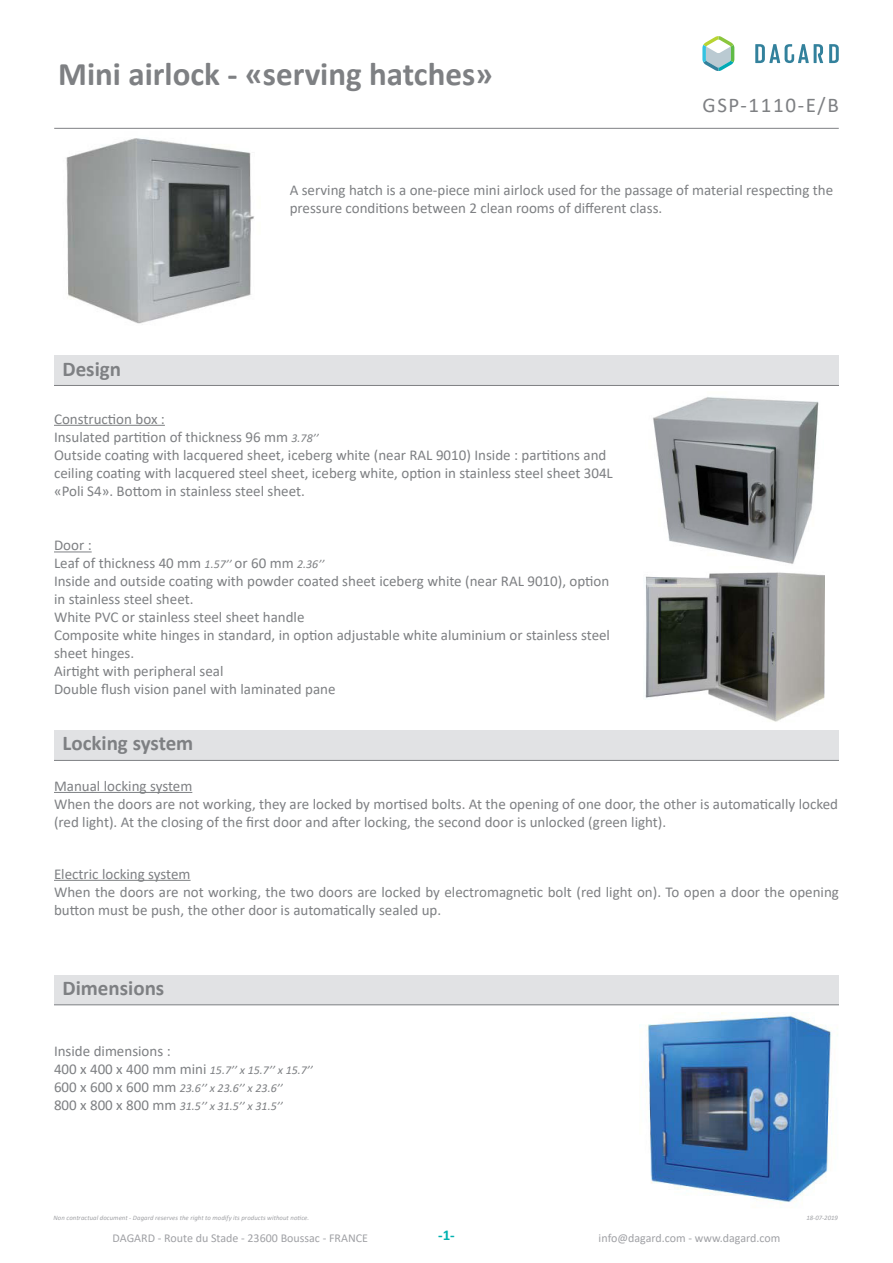
<style>
.page{position:relative;width:893px;height:1263px;background:#fff}
.page>*{position:absolute;margin:0;border:0;box-sizing:border-box;transform-origin:0 0}
.t1{font:700 33px "Calibri";color:#7e8083}
.t2{font:700 21px "Calibri";color:#7e8083}
.t3{font:21px "Calibri";letter-spacing:.08em;color:#7e8083}
.t4{font:15px/18px "Calibri";color:#7e8083}
.t5{font:700 15px "Calibri";color:#00b1b0}
.t6{font:italic 12px "Calibri";color:#7e8083}
.t7{font:12px "Calibri";color:#a0a1a5}
.t8{font:italic 6.75px "Calibri";letter-spacing:.005em;color:#a0a1a5}
.s1{font-style:italic;font-size:12px}
.s2{font-style:normal;font-size:15px}
</style>
<div class="page">
<svg style="left:755px;top:44px;width:84px;height:19px"></svg>
<svg style="left:702px;top:36px;width:32px;height:35px"></svg>
<hr style="left:54px;top:128px;width:785px;height:1px;background:#7e8083">
<img style="left:66px;top:138px;width:188px;height:186px">
<hr style="left:54px;top:425px;width:111px;height:1px;background:#7e8083">
<hr style="left:54px;top:551px;width:38px;height:1px;background:#7e8083">
<img style="left:645px;top:397px;width:180px;height:325px">
<hr style="left:54px;top:792px;width:138px;height:1px;background:#7e8083">
<hr style="left:54px;top:880px;width:137px;height:1px;background:#7e8083">
<img style="left:645px;top:1012px;width:187px;height:192px">
<div style="left:54px;top:975px;width:785px;height:30px;background:#e1e2e4"></div>
<hr style="left:54px;top:1004px;width:785px;height:1px;background:#7e8083">
<div style="left:54px;top:730px;width:785px;height:30px;background:#e1e2e4"></div>
<hr style="left:54px;top:760px;width:785px;height:1px;background:#7e8083">
<div style="left:54px;top:355px;width:785px;height:30px;background:#e1e2e4"></div>
<hr style="left:54px;top:385px;width:785px;height:1px;background:#7e8083">
<p class="t1" style="left:58px;top:51px;width:436px">Mini airlock - «serving hatches»</p>
<p class="t3" style="left:702px;top:91px;width:138px">GSP-1110-E/B</p>
<p class="t2" style="left:63px;top:354px;width:60px">Design</p>
<p class="t4" style="left:290px;top:180px;width:545px">A serving hatch is a one-piece mini airlock used for the passage of material respecting the pressure conditions between 2 clean rooms of different class.</p>
<p class="t4" style="left:54px;top:409px;width:112px">Construction box :</p>
<p class="t4" style="left:54px;top:427px;width:266px">Insulated partition of thickness 96 mm <span class="s1">3.78’’</span></p>
<p class="t4" style="left:54px;top:445px;width:560px">Outside coating with lacquered sheet, iceberg white (near RAL 9010) Inside : partitions and ceiling coating with lacquered steel sheet, iceberg white, option in stainless steel sheet 304L «Poli S4». Bottom in stainless steel sheet.</p>
<p class="t4" style="left:54px;top:536px;width:39px">Door :</p>
<p class="t4" style="left:54px;top:554px;width:272px">Leaf of thickness 40 mm <span class="s1">1.57’’</span> or 60 mm <span class="s1">2.36’’</span></p>
<p class="t4" style="left:54px;top:572px;width:557px">Inside and outside coating with powder coated sheet iceberg white (near RAL 9010), option in stainless steel sheet.</p>
<p class="t4" style="left:54px;top:608px;width:252px">White PVC or stainless steel sheet handle</p>
<p class="t4" style="left:54px;top:626px;width:557px">Composite white hinges in standard, in option adjustable white aluminium or stainless steel sheet hinges.</p>
<p class="t4" style="left:54px;top:662px;width:171px">Airtight with peripheral seal</p>
<p class="t4" style="left:54px;top:680px;width:283px">Double flush vision panel with laminated pane</p>
<p class="t2" style="left:63px;top:729px;width:132px">Locking system</p>
<p class="t4" style="left:54px;top:776px;width:140px">Manual locking system</p>
<p class="t4" style="left:54px;top:794px;width:785px">When the doors are not working, they are locked by mortised bolts. At the opening of one door, the other is automatically locked (red light). At the closing of the first door and after locking, the second door is unlocked (green light).</p>
<p class="t4" style="left:54px;top:864px;width:138px">Electric locking system</p>
<p class="t4" style="left:54px;top:882px;width:786px">When the doors are not working, the two doors are locked by electromagnetic bolt (red light on). To open a door the opening button must be push, the other door is automatically sealed up.</p>
<p class="t2" style="left:63px;top:973px;width:103px">Dimensions</p>
<p class="t4" style="left:54px;top:1042px;width:118px">Inside dimensions :</p>
<p class="t6" style="left:54px;top:1062px;width:260px"><span class="s2">400 x 400 x 400 mm mini</span> 15.7’’ x 15.7’’ x 15.7’’</p>
<p class="t6" style="left:54px;top:1080px;width:230px"><span class="s2">600 x 600 x 600 mm</span> 23.6’’ x 23.6’’ x 23.6’’</p>
<p class="t6" style="left:54px;top:1098px;width:230px"><span class="s2">800 x 800 x 800 mm</span> 31.5’’ x 31.5’’ x 31.5’’</p>
<p class="t8" style="left:54px;top:1213px;width:257px">Non contractual document - Dagard reserves the right to modify its products without notice.</p>
<p class="t8" style="left:806px;top:1213px;width:33px">18-07-2019</p>
<p class="t5" style="left:438px;top:1225px;width:18px">-1-</p>
<p class="t7" style="left:113px;top:1230px;width:257px">DAGARD - Route du Stade - 23600 Boussac - FRANCE</p>
<p class="t7" style="left:599px;top:1230px;width:183px">info@dagard.com - www.dagard.com</p>
</div>
